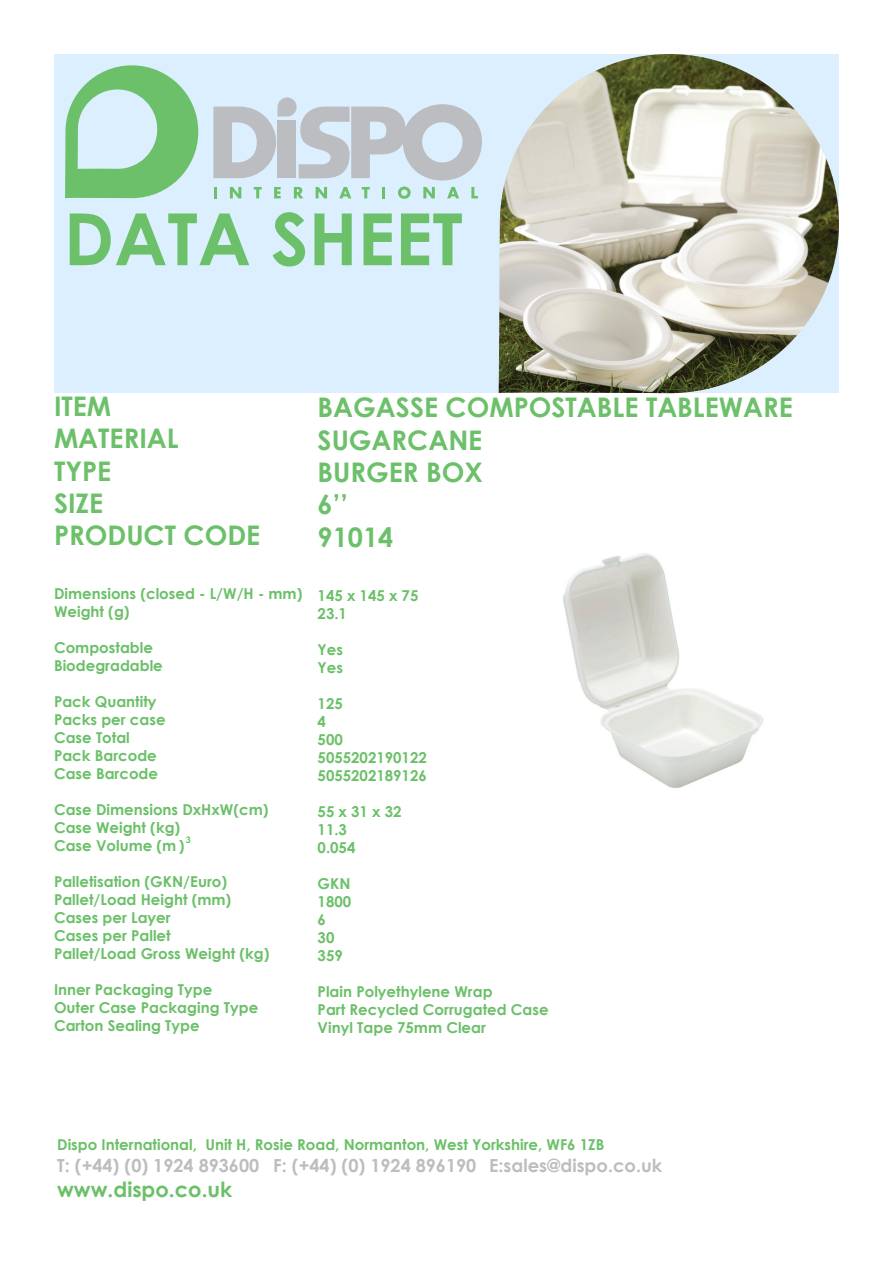
<style>
.page{position:relative;width:893px;height:1263px;background:#fff}
.page>*{position:absolute;margin:0;border:0;box-sizing:border-box;transform-origin:0 0}
.t1{font:700 72px "Century Gothic";color:#6bc069}
.t2{font:700 27px "Century Gothic";color:#6bc069}
.t3{font:700 21px "Century Gothic";color:#6bc069}
.t4{font:700 18px "Century Gothic";color:#bcbdc0}
.t5{font:700 15px/18px "Century Gothic";color:#6bc069}
.t6{font:700 9px "Century Gothic";color:#6bc069}
</style>
<div class="page">
<div style="left:54px;top:54px;width:785px;height:339px;background:#dbefff"></div>
<img style="left:499px;top:54px;width:340px;height:339px">
<svg style="left:214px;top:187px;width:3px;height:11px"></svg>
<svg style="left:230px;top:187px;width:11px;height:11px"></svg>
<svg style="left:254px;top:187px;width:8px;height:11px"></svg>
<svg style="left:274px;top:187px;width:7px;height:11px"></svg>
<svg style="left:294px;top:187px;width:9px;height:11px"></svg>
<svg style="left:316px;top:187px;width:11px;height:11px"></svg>
<svg style="left:339px;top:187px;width:12px;height:11px"></svg>
<svg style="left:362px;top:187px;width:8px;height:11px"></svg>
<svg style="left:382px;top:187px;width:3px;height:11px"></svg>
<svg style="left:398px;top:187px;width:13px;height:12px"></svg>
<svg style="left:423px;top:187px;width:12px;height:11px"></svg>
<svg style="left:447px;top:187px;width:12px;height:11px"></svg>
<svg style="left:471px;top:187px;width:7px;height:11px"></svg>
<svg style="left:65px;top:65px;width:133px;height:134px"></svg>
<svg style="left:213px;top:97px;width:269px;height:83px"></svg>
<img style="left:563px;top:553px;width:200px;height:235px">
<p class="t1" style="left:64px;top:184px;width:400px">DATA SHEET</p>
<p class="t2" style="left:54px;top:385px;width:59px">ITEM</p>
<p class="t2" style="left:54px;top:418px;width:126px">MATERIAL</p>
<p class="t2" style="left:54px;top:450px;width:59px">TYPE</p>
<p class="t2" style="left:54px;top:483px;width:51px">SIZE</p>
<p class="t2" style="left:54px;top:515px;width:208px">PRODUCT CODE</p>
<p class="t2" style="left:318px;top:387px;width:477px">BAGASSE COMPOSTABLE TABLEWARE</p>
<p class="t2" style="left:318px;top:419px;width:166px">SUGARCANE</p>
<p class="t2" style="left:318px;top:452px;width:167px">BURGER BOX</p>
<p class="t2" style="left:318px;top:484px;width:32px">6’’</p>
<p class="t2" style="left:318px;top:516px;width:77px">91014</p>
<p class="t5" style="left:54px;top:584px;width:250px">Dimensions (closed - L/W/H - mm)</p>
<p class="t5" style="left:54px;top:602px;width:77px">Weight (g)</p>
<p class="t5" style="left:54px;top:638px;width:100px">Compostable</p>
<p class="t5" style="left:54px;top:656px;width:110px">Biodegradable</p>
<p class="t5" style="left:54px;top:692px;width:104px">Pack Quantity</p>
<p class="t5" style="left:54px;top:710px;width:113px">Packs per case</p>
<p class="t5" style="left:54px;top:728px;width:77px">Case Total</p>
<p class="t5" style="left:54px;top:746px;width:104px">Pack Barcode</p>
<p class="t5" style="left:54px;top:764px;width:106px">Case Barcode</p>
<p class="t5" style="left:54px;top:800px;width:216px">Case Dimensions DxHxW(cm)</p>
<p class="t5" style="left:54px;top:818px;width:128px">Case Weight (kg)</p>
<p class="t5" style="left:54px;top:836px;width:132px">Case Volume (m )</p>
<p class="t5" style="left:54px;top:872px;width:175px">Palletisation (GKN/Euro)</p>
<p class="t5" style="left:54px;top:890px;width:179px">Pallet/Load Height (mm)</p>
<p class="t5" style="left:54px;top:908px;width:118px">Cases per Layer</p>
<p class="t5" style="left:54px;top:926px;width:118px">Cases per Pallet</p>
<p class="t5" style="left:54px;top:944px;width:217px">Pallet/Load Gross Weight (kg)</p>
<p class="t5" style="left:54px;top:980px;width:206px">Inner Packaging Type<br>Outer Case Packaging Type</p>
<p class="t5" style="left:54px;top:1016px;width:147px">Carton Sealing Type</p>
<p class="t6" style="left:186px;top:833px;width:7px">3</p>
<p class="t5" style="left:318px;top:586px;width:102px">145 x 145 x 75</p>
<p class="t5" style="left:318px;top:604px;width:31px">23.1</p>
<p class="t5" style="left:318px;top:640px;width:27px">Yes</p>
<p class="t5" style="left:318px;top:658px;width:27px">Yes</p>
<p class="t5" style="left:318px;top:694px;width:27px">125</p>
<p class="t5" style="left:318px;top:712px;width:10px">4</p>
<p class="t5" style="left:318px;top:730px;width:27px">500</p>
<p class="t5" style="left:318px;top:748px;width:111px">5055202190122</p>
<p class="t5" style="left:318px;top:766px;width:111px">5055202189126</p>
<p class="t5" style="left:318px;top:802px;width:85px">55 x 31 x 32</p>
<p class="t5" style="left:318px;top:820px;width:31px">11.3</p>
<p class="t5" style="left:318px;top:838px;width:39px">0.054</p>
<p class="t5" style="left:318px;top:874px;width:35px">GKN</p>
<p class="t5" style="left:318px;top:892px;width:35px">1800</p>
<p class="t5" style="left:318px;top:910px;width:10px">6</p>
<p class="t5" style="left:318px;top:928px;width:18px">30</p>
<p class="t5" style="left:318px;top:946px;width:27px">359</p>
<p class="t5" style="left:318px;top:982px;width:176px">Plain Polyethylene Wrap</p>
<p class="t5" style="left:318px;top:1000px;width:232px">Part Recycled Corrugated Case</p>
<p class="t5" style="left:318px;top:1018px;width:170px">Vinyl Tape 75mm Clear</p>
<p class="t5" style="left:57px;top:1135px;width:549px">Dispo International, Unit H, Rosie Road, Normanton, West Yorkshire, WF6 1ZB</p>
<p class="t4" style="left:57px;top:1151px;width:607px">T: (+44) (0) 1924 893600 F: (+44) (0) 1924 896190 E:sales@dispo.co.uk</p>
<p class="t3" style="left:57px;top:1173px;width:177px">www.dispo.co.uk</p>
</div>
